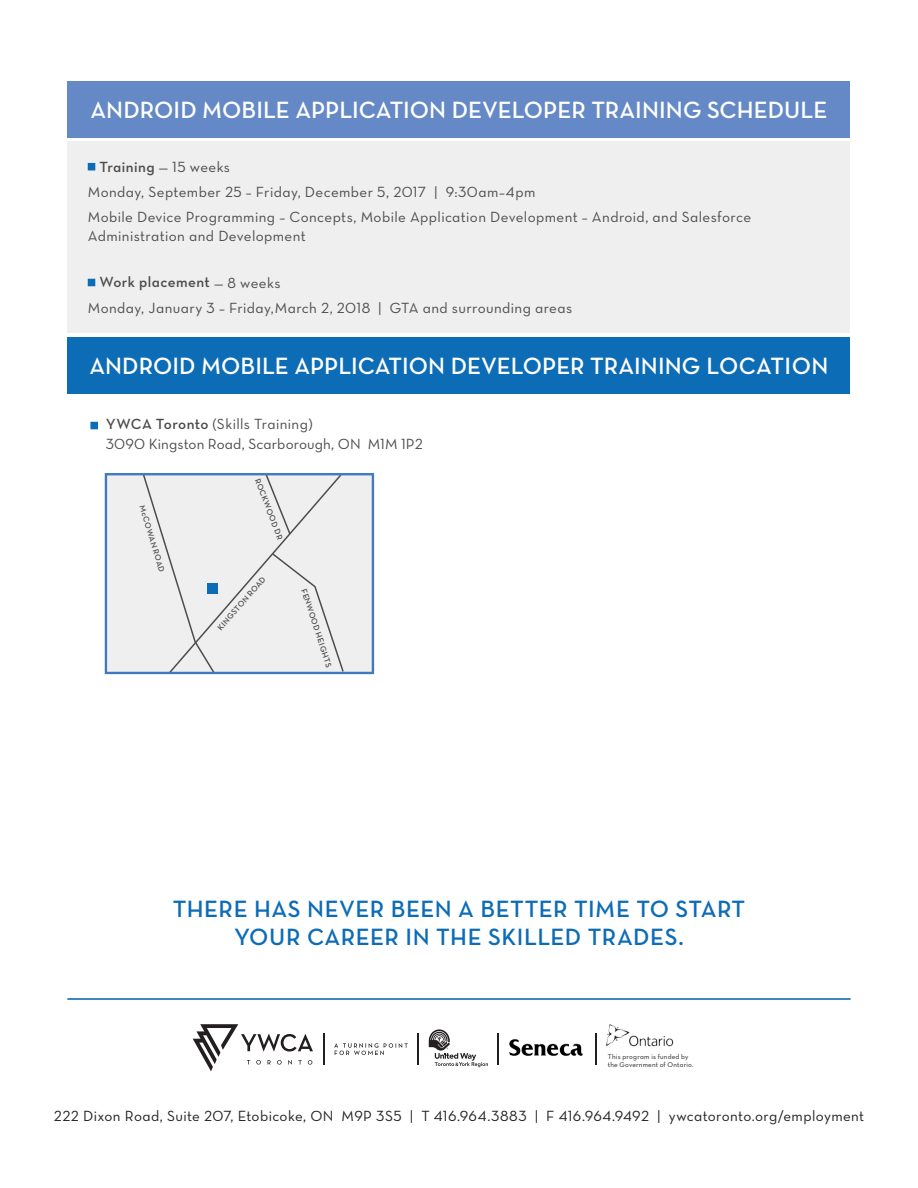
<style>
.page{position:relative;width:918px;height:1188px;background:#fff}
.page>*{position:absolute;margin:0;border:0;box-sizing:border-box;transform-origin:0 0}
.t1{font:24px "Neutra Text Demi Alt";color:#fff}
.t2{font:24px/28.5px "Neutra Text Demi Alt";letter-spacing:.015em;color:#0d6cb6;text-align:center}
.Sidebar{font:15px/19.5px "Neutra Text Book Alt";letter-spacing:.025em;color:#4b4c4d}
.t3{font:15px "Neutra Text Book Alt";letter-spacing:.025em;color:#231f20}
.Sidebar-2{font:15px/19.5px "Neutra Text Book Alt";letter-spacing:.005em;color:#4b4c4d}
.Sidebar-3{font:15px "Neutra Text Demi Alt";letter-spacing:.03em;color:#4b4c4d}
.t4{font:8.25px "Neutra Text Demi Alt";color:#4b4c4d}
.t5{font:7.05px/8.4px "Neutra Text Book Alt";letter-spacing:.025em;color:#231f20}
.s1{font-family:"Neutra Text Book Alt"}
.s2{font-family:"Neutra Text Demi Alt"}
</style>
<div class="page">
<svg style="left:334px;top:1043px;width:74px;height:12px"></svg>
<hr style="left:323px;top:1033px;width:1px;height:32px;background:#231f20">
<hr style="left:418px;top:1033px;width:1px;height:32px;background:#231f20">
<svg style="left:193px;top:1024px;width:120px;height:47px"></svg>
<svg style="left:429px;top:1029px;width:59px;height:38px"></svg>
<img style="left:509px;top:1039px;width:74px;height:17px">
<img style="left:606px;top:1024px;width:68px;height:23px">
<hr style="left:498px;top:1033px;width:1px;height:32px;background:#231f20">
<hr style="left:595px;top:1033px;width:1px;height:32px;background:#231f20">
<div style="left:68px;top:141px;width:782px;height:192px;background:#efeff0"></div>
<div style="left:88px;top:163px;width:7px;height:7px;background:#0d6cb6"></div>
<div style="left:88px;top:279px;width:7px;height:7px;background:#0d6cb6"></div>
<div style="left:68px;top:81px;width:782px;height:57px;background:#6489c6"></div>
<div style="left:68px;top:338px;width:782px;height:56px;background:#0d6cb6"></div>
<hr style="left:68px;top:998px;width:782px;height:2px;background:#0d6cb6">
<div style="left:90px;top:422px;width:8px;height:7px;background:#0d6cb6;border:2px solid #0d6cb6"></div>
<div style="left:106px;top:474px;width:267px;height:199px;background:#efeff0"></div>
<svg style="left:143px;top:476px;width:201px;height:195px"></svg>
<div style="left:105px;top:473px;width:269px;height:201px;border:2px solid #3f7abe"></div>
<p class="t1" style="left:91px;top:95px;width:738px">ANDROID MOBILE APPLICATION DEVELOPER TRAINING SCHEDULE</p>
<p class="Sidebar-3" style="left:99px;top:158px;width:132px">Training <span class="s1">— 15 weeks</span></p>
<p class="Sidebar" style="left:88px;top:182px;width:449px">Monday, September 25 – Friday, December 5, 2017 | 9:30am–4pm</p>
<p class="Sidebar" style="left:88px;top:207px;width:665px">Mobile Device Programming – Concepts, Mobile Application Development – Android, and Salesforce<br>Administration and Development</p>
<p class="Sidebar-3" style="left:99px;top:273px;width:183px">Work placement <span class="s1">— 8 weeks</span></p>
<p class="Sidebar" style="left:88px;top:298px;width:486px">Monday, January 3 – Friday,March 2, 2018 | GTA and surrounding areas</p>
<p class="t1" style="left:89px;top:351px;width:741px">ANDROID MOBILE APPLICATION DEVELOPER TRAINING LOCATION</p>
<p class="Sidebar-2" style="left:106px;top:414px;width:319px"><span class="s2">YWCA Toronto</span> (Skills Training)<br>3090 Kingston Road, Scarborough, ON M1M 1P2</p>
<p class="t4" style="left:147px;top:504px;width:71px;rotate:73deg">McCOWAN ROAD</p>
<p class="t4" style="left:262px;top:477px;width:66px;rotate:69deg">ROCKWOOD DR</p>
<p class="t4" style="left:215px;top:626px;width:70px;rotate:-49deg">KINGSTON ROAD</p>
<p class="t4" style="left:309px;top:588px;width:83px;rotate:72deg">FENWOOD HEIGHTS</p>
<p class="t2" style="left:173px;top:894px;width:574px">THERE HAS NEVER BEEN A BETTER TIME TO START<br>YOUR CAREER IN THE SKILLED TRADES.</p>
<p class="t5" style="left:608px;top:1052px;width:87px">This program is funded by the Government of Ontario.</p>
<p class="t3" style="left:54px;top:1107px;width:812px">222 Dixon Road, Suite 207, Etobicoke, ON M9P 3S5 | T 416.964.3883 | F 416.964.9492 | ywcatoronto.org/employment</p>
</div>
